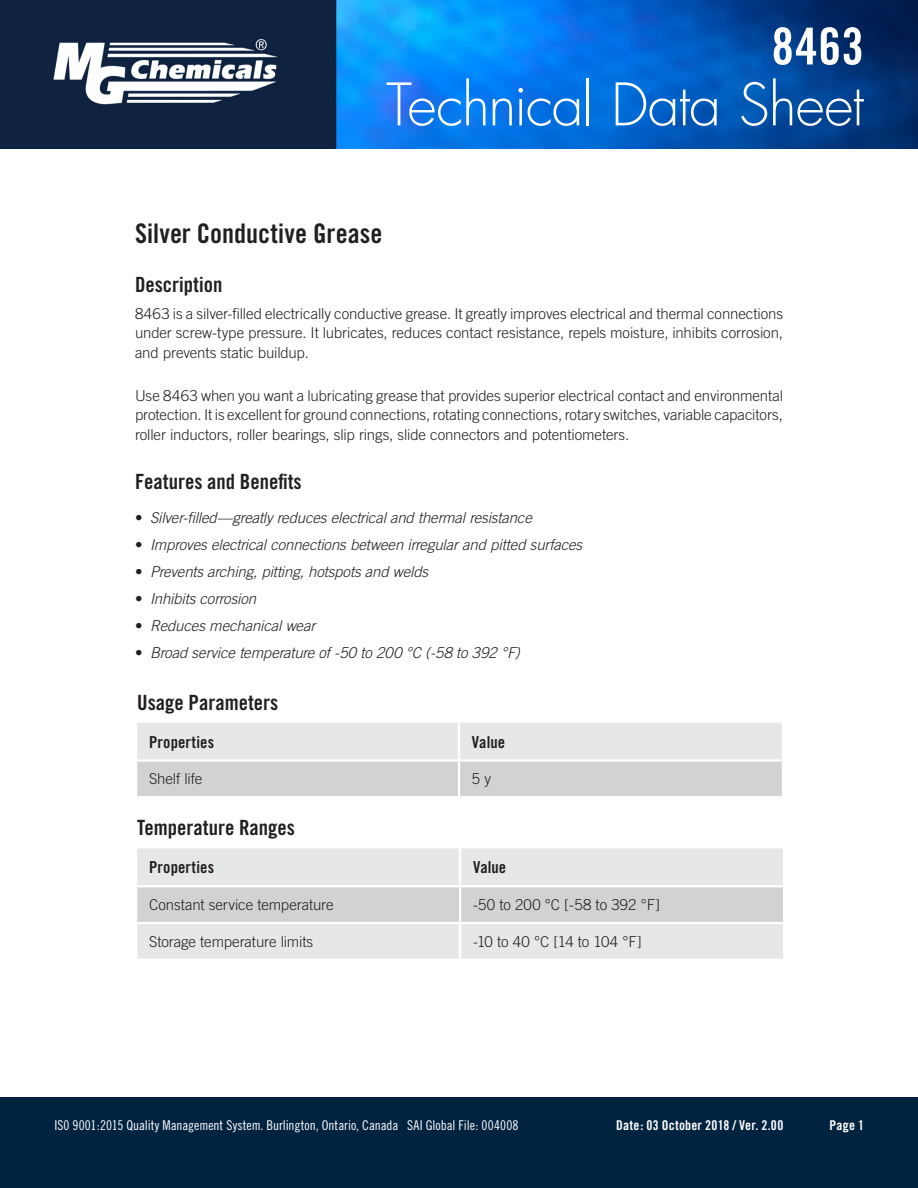
<style>
.page{position:relative;width:918px;height:1188px;background:#fff}
.page>*{position:absolute;margin:0;border:0;box-sizing:border-box;transform-origin:0 0}
.t1{font:300 57px "Futura";letter-spacing:-.025em;color:#fff}
.t2{font:51px "Trade Gothic Bold Cond Twenty";color:#fff}
.InstructionTag{font:27px "Trade Gothic Bold Cond Twenty";color:#231f20}
.Heading_1{font:21px "Trade Gothic Bold Cond Twenty";color:#231f20}
.Table_Heading{font:16.5px "Trade Gothic Bold Cond Twenty";letter-spacing:.005em;color:#231f20}
.BodyText{font:300 15px/19.5px "Trade Gothic";letter-spacing:-.005em;color:#231f20;text-align:justify}
.List_Paragraph{font:italic 300 15px "Trade Gothic";letter-spacing:-.01em;color:#231f20}
.Body_Text_1st_paragr{font:300 15px/19.5px "Trade Gothic";letter-spacing:-.01em;color:#231f20;text-align:justify}
.Table_Text{font:300 15px "Trade Gothic";letter-spacing:-.005em;color:#231f20}
.t3{font:13.5px "Trade Gothic Cond Eighteen";color:#fff}
.t4{font:13.5px "Trade Gothic Bold Cond Twenty";letter-spacing:.02em;color:#fff}
.s1{font-style:normal}
</style>
<div class="page">
<img style="left:0;top:0;width:918px;height:149px">
<div style="left:0;top:1097px;width:918px;height:91px;background:#002340"></div>
<svg style="left:137px;top:723px;width:645px;height:73px;background:#dbdcde"></svg>
<hr style="left:458px;top:723px;width:2px;height:36px;background:#fff">
<hr style="left:135px;top:759px;width:324px;height:3px;background:#fff">
<hr style="left:459px;top:759px;width:325px;height:3px;background:#fff">
<hr style="left:458px;top:762px;width:2px;height:34px;background:#fff">
<div style="left:137px;top:848px;width:646px;height:111px;background:#e6e7e9"></div>
<div style="left:137px;top:887px;width:646px;height:35px;background:#d1d2d4"></div>
<hr style="left:459px;top:848px;width:2px;height:37px;background:#fff">
<hr style="left:135px;top:885px;width:325px;height:2px;background:#fff">
<hr style="left:460px;top:885px;width:325px;height:2px;background:#fff">
<hr style="left:459px;top:887px;width:2px;height:35px;background:#fff">
<hr style="left:135px;top:922px;width:325px;height:2px;background:#fff">
<hr style="left:460px;top:922px;width:325px;height:2px;background:#fff">
<hr style="left:459px;top:924px;width:2px;height:35px;background:#fff">
<h2 class="t2" style="left:771px;top:15px;width:94px">8463</h2>
<h1 class="t1" style="left:386px;top:70px;width:479px">Technical Data Sheet</h1>
<p class="InstructionTag" style="left:135px;top:217px;width:249px">Silver Conductive Grease</p>
<p class="Heading_1" style="left:135px;top:272px;width:89px">Description</p>
<p class="Body_Text_1st_paragr" style="left:135px;top:303px;width:650px">8463 is a silver-filled electrically conductive grease. It greatly improves electrical and thermal connections under screw-type pressure. It lubricates, reduces contact resistance, repels moisture, inhibits corrosion, and prevents static buildup.</p>
<p class="BodyText" style="left:135px;top:386px;width:649px">Use 8463 when you want a lubricating grease that provides superior electrical contact and environmental protection. It is excellent for ground connections, rotating connections, rotary switches, variable capacitors, roller inductors, roller bearings, slip rings, slide connectors and potentiometers.</p>
<p class="Heading_1" style="left:135px;top:469px;width:168px">Features and Benefits</p>
<p class="List_Paragraph" style="left:135px;top:508px;width:398px"><span class="s1">•</span> Silver-filled—greatly reduces electrical and thermal resistance</p>
<p class="List_Paragraph" style="left:135px;top:535px;width:449px"><span class="s1">•</span> Improves electrical connections between irregular and pitted surfaces</p>
<p class="List_Paragraph" style="left:135px;top:562px;width:295px"><span class="s1">•</span> Prevents arching, pitting, hotspots and welds</p>
<p class="List_Paragraph" style="left:135px;top:589px;width:123px"><span class="s1">•</span> Inhibits corrosion</p>
<p class="List_Paragraph" style="left:135px;top:616px;width:182px"><span class="s1">•</span> Reduces mechanical wear</p>
<p class="List_Paragraph" style="left:135px;top:643px;width:386px"><span class="s1">•</span> Broad service temperature of -50 to 200 °C (-58 to 392 °F)</p>
<p class="Heading_1" style="left:137px;top:689px;width:143px">Usage Parameters</p>
<p class="Table_Heading" style="left:149px;top:732px;width:67px">Properties</p>
<p class="Table_Heading" style="left:472px;top:732px;width:35px">Value</p>
<p class="Table_Text" style="left:149px;top:770px;width:55px">Shelf life</p>
<p class="Table_Text" style="left:472px;top:770px;width:21px">5 y</p>
<p class="Heading_1" style="left:137px;top:815px;width:159px">Temperature Ranges</p>
<p class="Table_Heading" style="left:149px;top:857px;width:67px">Properties</p>
<p class="Table_Heading" style="left:473px;top:857px;width:35px">Value</p>
<p class="Table_Text" style="left:149px;top:896px;width:186px">Constant service temperature</p>
<p class="Table_Text" style="left:473px;top:896px;width:189px">-50 to 200 °C [-58 to 392 °F]</p>
<p class="Table_Text" style="left:149px;top:933px;width:166px">Storage temperature limits</p>
<p class="Table_Text" style="left:473px;top:933px;width:170px">-10 to 40 °C [14 to 104 °F]</p>
<p class="t3" style="left:54px;top:1117px;width:466px">IS0 9001:2015 Quality Management System. Burlington, Ontario, Canada SAI Global File: 004008</p>
<p class="t4" style="left:616px;top:1117px;width:169px">Date: 03 October 2018 / Ver. 2.00</p>
<p class="t4" style="left:829px;top:1117px;width:36px">Page 1</p>
</div>
